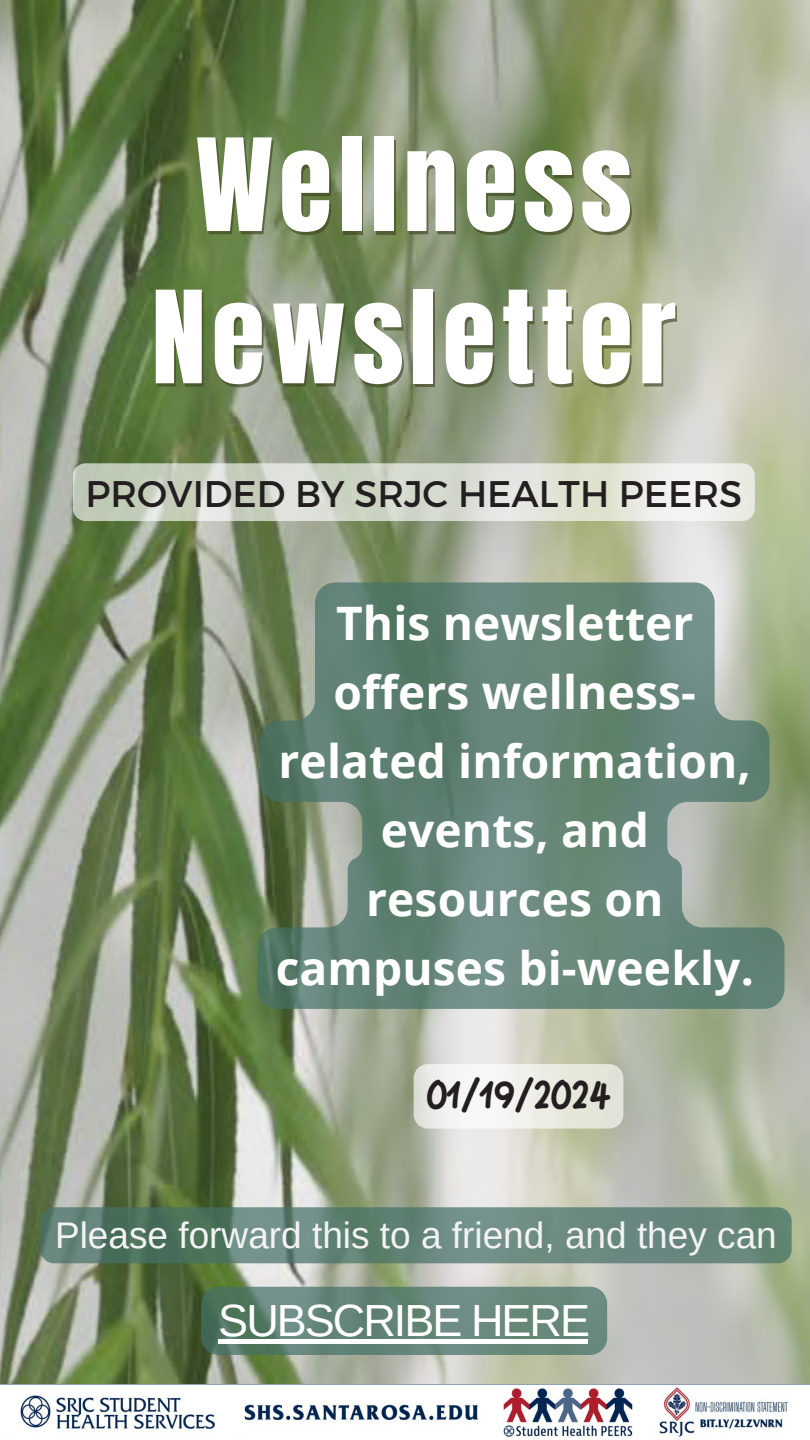
<style>
.page{position:relative;width:810px;height:1440px;background:#fff}
.page>*{position:absolute;margin:0;border:0;box-sizing:border-box;transform-origin:0 0}
.t1{font:109px/152.2px "Anton";letter-spacing:.055em;color:#fff;text-align:center}
.t2{font:700 46.1px/69px "Open Sans";letter-spacing:.005em;color:#fff;text-align:center}
.t3{font:45px "Arimo";letter-spacing:-.045em;color:#fff}
.t4{font:37px "Arimo";color:#f3f3f3}
.t5{font:37px "Montserrat";color:#231f20}
.t6{font:37px "Mulled Wine Season";color:#231f20}
</style>
<div class="page">
<img style="left:0;top:0;width:810px;height:1385px">
<svg style="left:73px;top:463px;width:682px;height:58px;background:#d8dcd0"></svg>
<svg style="left:257px;top:582px;width:528px;height:427px;background:#6d8a7a"></svg>
<svg style="left:414px;top:1064px;width:209px;height:65px"></svg>
<img style="left:0;top:1384px;width:809px;height:55px">
<div style="left:201px;top:1287px;width:406px;height:68px;background:#467168;border-radius:17px;opacity:.72"></div>
<div style="left:218px;top:1339px;width:243px;height:5px;background:#fff"></div>
<div style="left:461px;top:1339px;width:127px;height:5px;background:#fff"></div>
<div style="left:40px;top:1207px;width:752px;height:56px;background:#467168;border-radius:14px;opacity:.72"></div>
<h1 class="t1" style="left:152px;top:111px;width:526px">Wellness<br>Newsletter</h1>
<p class="t5" style="left:86px;top:470px;width:658px">PROVIDED BY SRJC HEALTH PEERS</p>
<p class="t2" style="left:276px;top:588px;width:480px">This newsletter offers wellness&shy;related information, events, and resources on campuses bi-weekly.</p>
<p class="t6" style="left:426px;top:1070px;width:186px">01/19/2024</p>
<p class="t4" style="left:55px;top:1214px;width:723px">Please forward this to a friend, and they can</p>
<p class="t3" style="left:218px;top:1296px;width:373px">SUBSCRIBE HERE</p>
</div>
